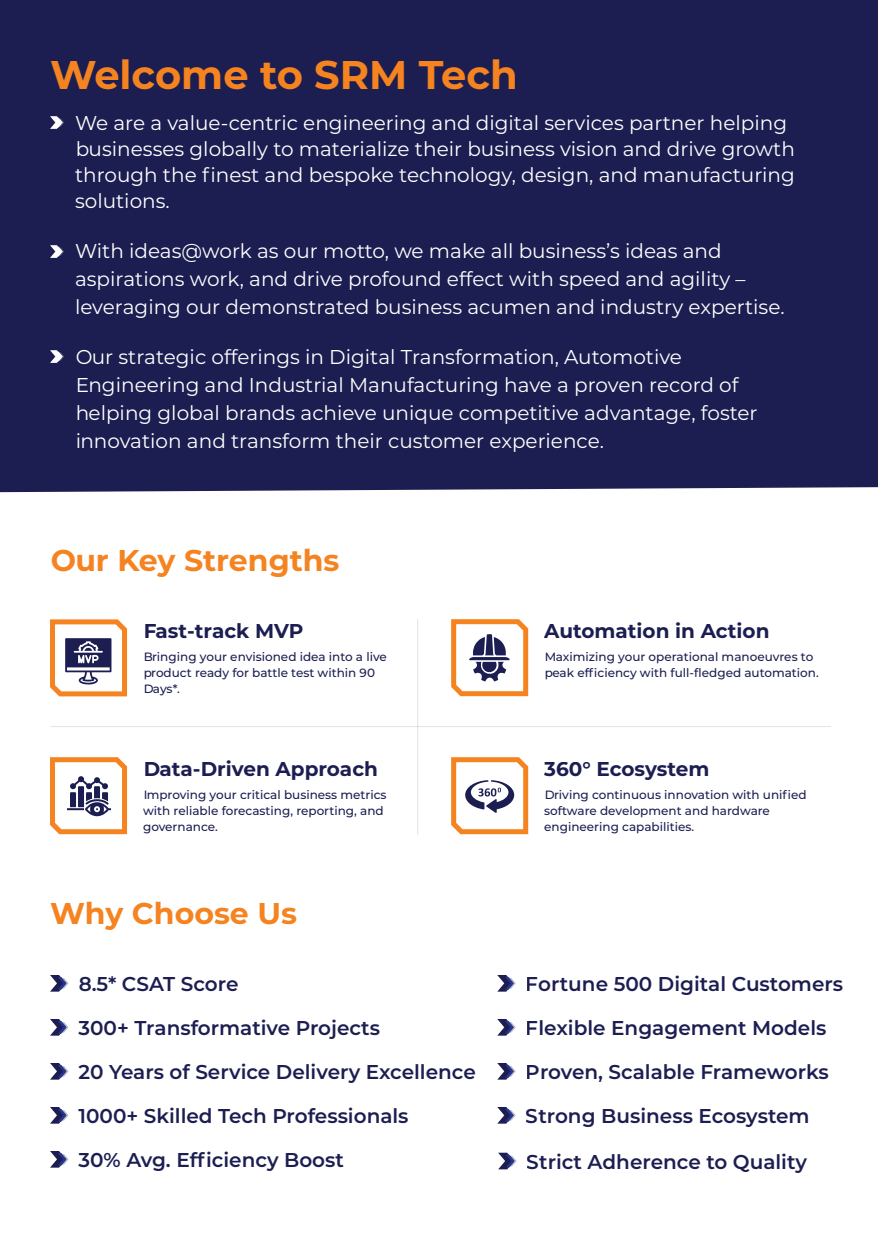
<style>
.page{position:relative;width:878px;height:1240px;background:#fff}
.page>*{position:absolute;margin:0;border:0;box-sizing:border-box;transform-origin:0 0}
.t1{font:700 40px "Montserrat";color:#f58320}
.t2{font:700 30px "Montserrat";color:#f58320}
.t3{font:20px/28px "Montserrat";color:#fff}
.t4{font:600 20px "Montserrat";color:#1c1e51}
.t5{font:700 20px "Montserrat";color:#1c1e51}
.t6{font:500 12px/16px "Montserrat";color:#1c1e51}
</style>
<div class="page">
<div style="left:0;top:0;width:878px;height:492px;background:#1c1e51"></div>
<svg style="left:497px;top:975px;width:19px;height:17px"></svg>
<svg style="left:497px;top:1019px;width:19px;height:17px"></svg>
<svg style="left:497px;top:1107px;width:19px;height:17px"></svg>
<svg style="left:497px;top:1063px;width:19px;height:17px"></svg>
<hr style="left:417px;top:619px;width:1px;height:215px;background:#707171">
<hr style="left:50px;top:726px;width:780px;height:1px;background:#707171">
<svg style="left:50px;top:619px;width:77px;height:77px"></svg>
<svg style="left:451px;top:619px;width:77px;height:77px"></svg>
<svg style="left:50px;top:757px;width:77px;height:77px"></svg>
<svg style="left:451px;top:757px;width:77px;height:77px"></svg>
<svg style="left:50px;top:116px;width:14px;height:13px"></svg>
<svg style="left:50px;top:245px;width:14px;height:13px"></svg>
<svg style="left:50px;top:350px;width:14px;height:13px"></svg>
<svg style="left:50px;top:1063px;width:18px;height:17px"></svg>
<svg style="left:50px;top:1107px;width:18px;height:17px"></svg>
<svg style="left:50px;top:1151px;width:18px;height:17px"></svg>
<svg style="left:50px;top:975px;width:18px;height:17px"></svg>
<svg style="left:50px;top:1019px;width:18px;height:17px"></svg>
<svg style="left:498px;top:1152px;width:19px;height:17px"></svg>
<h1 class="t1" style="left:50px;top:46px;width:469px">Welcome to SRM Tech</h1>
<p class="t3" style="left:75px;top:109px;width:721px;line-height:26px">We are a value-centric engineering and digital services partner helping businesses globally to materialize their business vision and drive growth through the finest and bespoke technology, design, and manufacturing solutions.</p>
<p class="t3" style="left:75px;top:236px;width:711px">With ideas@work as our motto, we make all business’s ideas and aspirations work, and drive profound effect with speed and agility – leveraging our demonstrated business acumen and industry expertise.</p>
<p class="t3" style="left:75px;top:342px;width:684px">Our strategic offerings in Digital Transformation, Automotive Engineering and Industrial Manufacturing have a proven record of helping global brands achieve unique competitive advantage, foster innovation and transform their customer experience.</p>
<h2 class="t2" style="left:50px;top:539px;width:291px">Our Key Strengths</h2>
<p class="t5" style="left:143px;top:617px;width:162px">Fast-track MVP</p>
<p class="t6" style="left:143px;top:649px;width:245px">Bringing your envisioned idea into a live product ready for battle test within 90<br>Days*.</p>
<p class="t5" style="left:143px;top:755px;width:236px">Data-Driven Approach</p>
<p class="t6" style="left:143px;top:787px;width:245px">Improving your critical business metrics with reliable forecasting, reporting, and governance.</p>
<h2 class="t2" style="left:50px;top:892px;width:248px">Why Choose Us</h2>
<p class="t4" style="left:78px;top:970px;width:161px">8.5* CSAT Score</p>
<p class="t4" style="left:78px;top:1014px;width:303px">300+ Transformative Projects</p>
<p class="t4" style="left:78px;top:1058px;width:399px">20 Years of Service Delivery Excellence</p>
<p class="t4" style="left:78px;top:1102px;width:331px">1000+ Skilled Tech Professionals</p>
<p class="t4" style="left:78px;top:1146px;width:267px">30% Avg. Efficiency Boost</p>
<p class="t5" style="left:544px;top:617px;width:227px">Automation in Action</p>
<p class="t6" style="left:544px;top:649px;width:276px">Maximizing your operational manoeuvres to peak efficiency with full-fledged automation.</p>
<p class="t5" style="left:544px;top:755px;width:167px">360° Ecosystem</p>
<p class="t6" style="left:544px;top:787px;width:264px">Driving continuous innovation with unified software development and hardware engineering capabilities.</p>
<p class="t4" style="left:526px;top:970px;width:319px">Fortune 500 Digital Customers</p>
<p class="t4" style="left:526px;top:1014px;width:302px">Flexible Engagement Models</p>
<p class="t4" style="left:526px;top:1058px;width:304px">Proven, Scalable Frameworks</p>
<p class="t4" style="left:526px;top:1102px;width:285px">Strong Business Ecosystem</p>
<p class="t4" style="left:547px;top:1146px;width:282px">Strict Adh rence to Quality</p>
<p class="t4" style="left:526px;top:1147px;width:282px">Strict Adherence to Quality</p>
</div>
